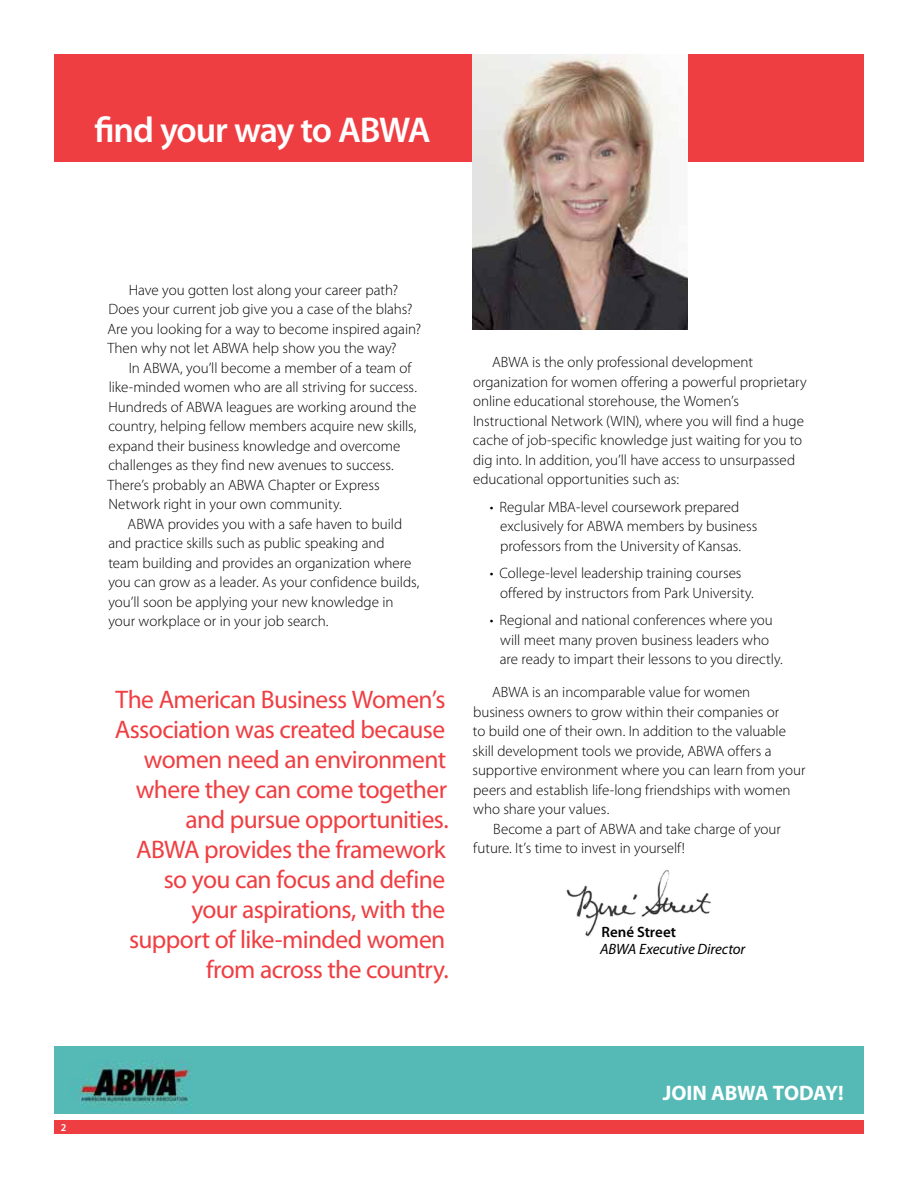
<style>
.page{position:relative;width:918px;height:1188px;background:#fff}
.page>*{position:absolute;margin:0;border:0;box-sizing:border-box;transform-origin:0 0}
.t1{font:600 36px "Myriad Pro";letter-spacing:-.035em;color:#fff}
.t2{font:25.5px/30px "Myriad Pro";letter-spacing:-.025em;color:#ef3e42;text-align:right}
.t3{font:700 21px "Myriad Pro";letter-spacing:-.015em;color:#fff}
.t4{font:300 15px/19.5px "Myriad Pro";color:#000}
.t5{font:italic 15px "Myriad Pro";letter-spacing:-.01em;color:#000}
.t6{font:600 15px "Myriad Pro";color:#000}
.t7{font:600 10.5px "Myriad Pro";color:#fff}
</style>
<div class="page">
<div style="left:54px;top:1120px;width:810px;height:14px;background:#ef3e42"></div>
<div style="left:54px;top:1046px;width:810px;height:68px;background:#55bab6"></div>
<img style="left:566px;top:870px;width:145px;height:67px">
<div style="left:54px;top:54px;width:810px;height:108px;background:#ef3e42"></div>
<img style="left:472px;top:54px;width:216px;height:275px">
<h1 class="t1" style="left:94px;top:107px;width:338px">find your way to ABWA</h1>
<p class="t7" style="left:61px;top:1121px;width:7px">2</p>
<p class="t4" style="left:107px;top:280px;width:315px;text-indent:21px">Have you gotten lost along your career path?<br>Does your current job give you a case of the blahs?<br>Are you looking for a way to become inspired again?<br>Then why not let ABWA help show you the way?</p>
<p class="t4" style="left:107px;top:358px;width:311px;text-indent:21px">In ABWA, you’ll become a member of a team of like-minded women who are all striving for success.<br>Hundreds of ABWA leagues are working around the country, helping fellow members acquire new skills, expand their business knowledge and overcome challenges as they find new avenues to success.<br>There’s probably an ABWA Chapter or Express Network right in your own community.</p>
<p class="t4" style="left:108px;top:514px;width:313px;text-indent:19px">ABWA provides you with a safe haven to build and practice skills such as public speaking and<br>team building and provides an organization where you can grow as a leader. As your confidence builds, you’ll soon be applying your new knowledge in your workplace or in your job search.</p>
<p class="t2" style="left:115px;top:684px;width:336px">The American Business Women’s<br>Association was created because women need an environment where they can come together and pursue opportunities.<br>ABWA provides the framework so you can focus and define your aspirations, with the support of like-minded women from across the country.</p>
<p class="t4" style="left:473px;top:352px;width:335px;text-indent:19px">ABWA is the only professional development organization for women offering a powerful proprietary online educational storehouse, the Women’s Instructional Network (WIN), where you will find a huge cache of job-specific knowledge just waiting for you to dig into. In addition, you’ll have access to unsurpassed educational opportunities such as:</p>
<p class="t4" style="left:500px;top:497px;width:259px;text-indent:-10px">• Regular MBA-level coursework prepared exclusively for ABWA members by business professors from the University of Kansas.</p>
<p class="t4" style="left:500px;top:563px;width:255px;text-indent:-10px">• College-level leadership training courses offered by instructors from Park University.</p>
<p class="t4" style="left:500px;top:610px;width:284px;text-indent:-10px">• Regional and national conferences where you will meet many proven business leaders who are ready to impart their lessons to you directly.</p>
<p class="t4" style="left:492px;top:682px;width:260px">ABWA is an incomparable value for women</p>
<p class="t4" style="left:473px;top:702px;width:308px">business owners to grow within their companies or</p>
<p class="t4" style="left:473px;top:721px;width:315px">to build one of their own. In addition to the valuable</p>
<p class="t4" style="left:473px;top:741px;width:300px">skill development tools we provide, ABWA offers a</p>
<p class="t4" style="left:473px;top:760px;width:334px">supportive environment where you can learn from your</p>
<p class="t4" style="left:473px;top:780px;width:319px">peers and establish life-long friendships with women</p>
<p class="t4" style="left:473px;top:799px;width:138px">who share your values.</p>
<p class="t4" style="left:493px;top:819px;width:289px">Become a part of ABWA and take charge of your</p>
<p class="t4" style="left:473px;top:838px;width:213px">future. It’s time to invest in yourself!</p>
<p class="t6" style="left:601px;top:923px;width:76px">René Street</p>
<p class="t5" style="left:600px;top:940px;width:147px">ABWA Executive Director</p>
<h3 class="t3" style="left:663px;top:1079px;width:182px">JOIN ABWA TODAY!</h3>
</div>
